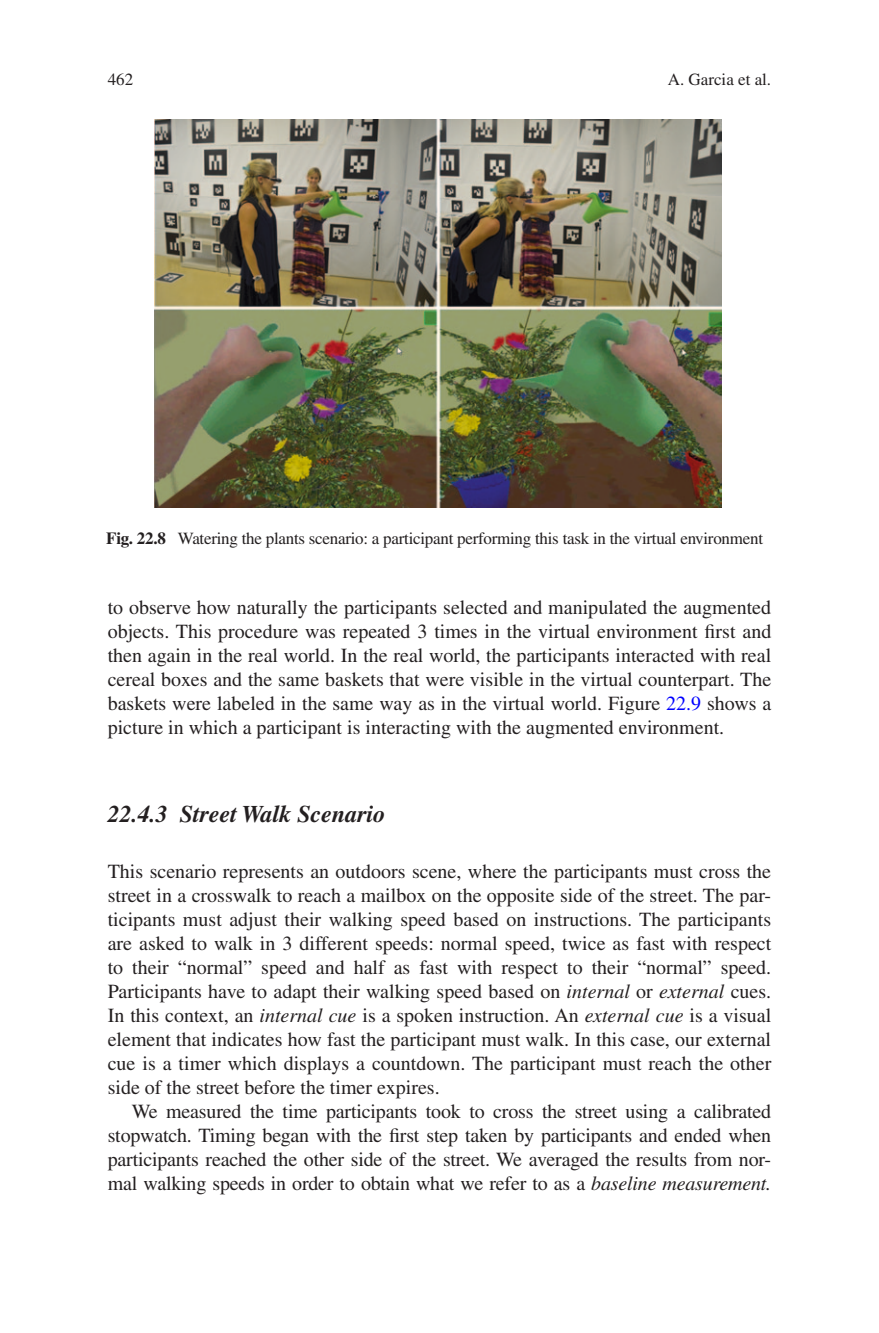
<style>
.page{position:relative;width:879px;height:1333px;background:#fff}
.page>*{position:absolute;margin:0;border:0;box-sizing:border-box;transform-origin:0 0}
.t1{font:italic 700 24px "Times";color:#231f20}
.t2{font:20px/24px "Times";color:#231f20;text-align:justify}
.t3{font:17px "Times";letter-spacing:-.015em;color:#231f20}
.s1{font-weight:700}
.s2{color:#00f}
.s3{font-style:italic}
</style>
<div class="page">
<img style="left:155px;top:119px;width:566px;height:388px">
<p class="t3" style="left:108px;top:70px;width:27px">462</p>
<p class="t3" style="left:668px;top:70px;width:105px">A. Garcia et al.</p>
<p class="t3" style="left:106px;top:529px;width:658px"><span class="s1">Fig. 22.8</span> Watering the plants scenario: a participant performing this task in the virtual environment</p>
<p class="t2" style="left:108px;top:595px;width:665px">to observe how naturally the participants selected and manipulated the augmented objects. This procedure was repeated 3 times in the virtual environment first and then again in the real world. In the real world, the participants interacted with real cereal boxes and the same baskets that were visible in the virtual counterpart. The baskets were labeled in the same way as in the virtual world. Figure <span class="s2">22.9</span> shows a picture in which a participant is interacting with the augmented environment.</p>
<p class="t1" style="left:108px;top:800px;width:279px">22.4.3 Street Walk Scenario</p>
<p class="t2" style="left:108px;top:859px;width:665px">This scenario represents an outdoors scene, where the participants must cross the street in a crosswalk to reach a mailbox on the opposite side of the street. The par&shy;ticipants must adjust their walking speed based on instructions. The participants are asked to walk in 3 different speeds: normal speed, twice as fast with respect to their “normal” speed and half as fast with respect to their “normal” speed.<br>Participants have to adapt their walking speed based on <span class="s3">internal</span> or <span class="s3">external</span> cues.<br>In this context, an <span class="s3">internal cue</span> is a spoken instruction. An <span class="s3">external cue</span> is a visual element that indicates how fast the participant must walk. In this case, our external cue is a timer which displays a countdown. The participant must reach the other side of the street before the timer expires.</p>
<p class="t2" style="left:108px;top:1099px;width:665px;text-indent:24px">We measured the time participants took to cross the street using a calibrated stopwatch. Timing began with the first step taken by participants and ended when participants reached the other side of the street. We averaged the results from nor&shy;mal walking speeds in order to obtain what we refer to as a <span class="s3">baseline measurement.</span></p>
</div>
